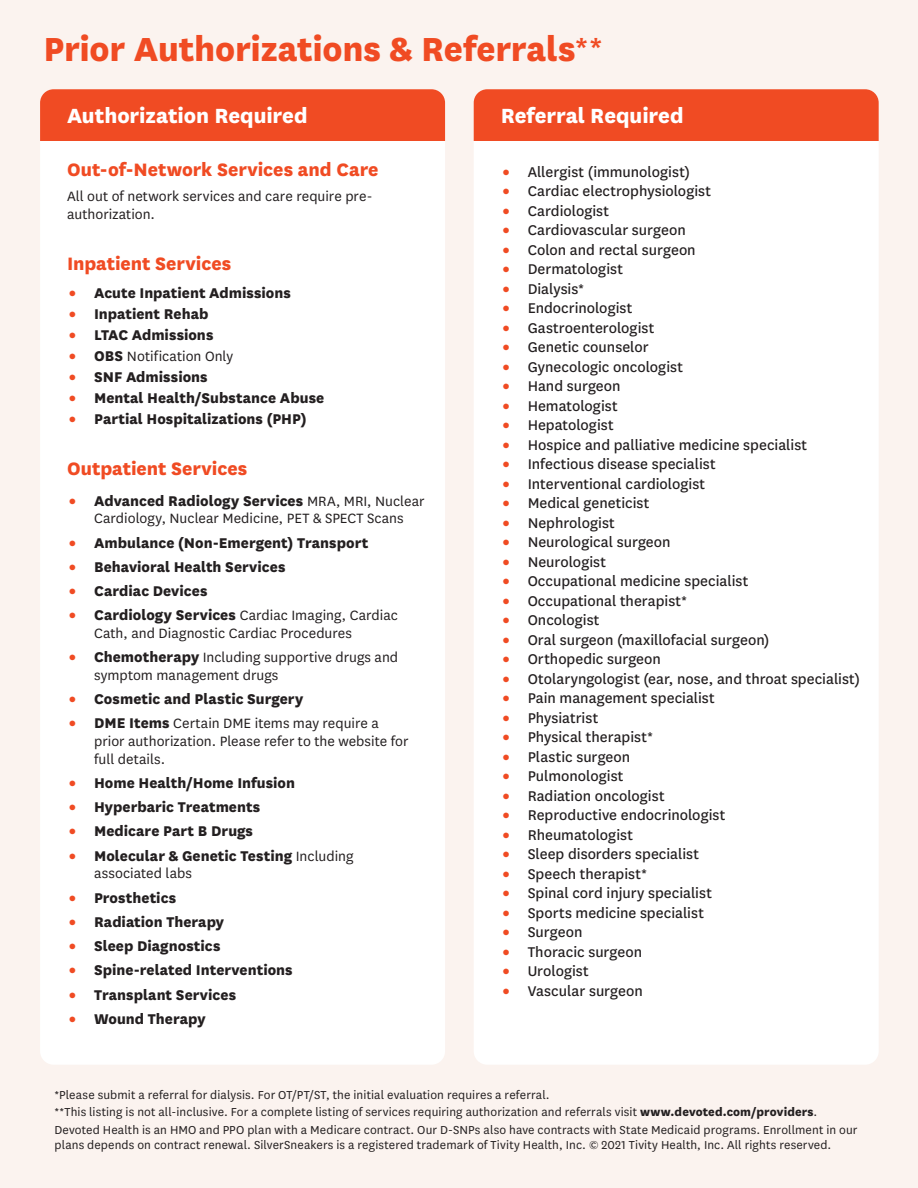
<style>
.page{position:relative;width:918px;height:1188px;background:#fbf3ef}
.page>*{position:absolute;margin:0;border:0;box-sizing:border-box;transform-origin:0 0}
.H2_Big{font:800 39px "National";letter-spacing:-.01em;color:#f04b23}
.t1{font:800 24px "National";letter-spacing:-.005em;color:#fff}
.t2{font:800 21px "National";color:#f04b23}
.t3{font:16.5px "National";color:#231f20}
.t4{font:800 16.5px "National";color:#231f20}
.t5{font:15.75px/17.5px "National";color:#231f20}
.t6{font:13.5px/15px "National";letter-spacing:.01em;color:#231f20}
.s1{font-weight:400}
.s2{font-weight:900;color:#f04b23}
.s3{font-weight:900;font-size:16.5px;color:#f04b23}
.s4{font-weight:800;font-size:16.5px}
.s5{font-weight:400;font-size:15.75px}
.s6{font-weight:800}
</style>
<div class="page">
<div style="left:40px;top:89px;width:405px;height:976px;background:#fff;border-radius:14px"></div>
<div style="left:40px;top:89px;width:405px;height:52px;background:#f04b23"></div>
<div style="left:474px;top:89px;width:405px;height:976px;background:#fff;border-radius:14px"></div>
<div style="left:474px;top:89px;width:405px;height:52px;background:#f04b23"></div>
<p class="H2_Big" style="left:44px;top:21px;width:561px">Prior Authorizations &amp; Referrals<span class="s1">**</span></p>
<h4 class="t1" style="left:67px;top:99px;width:242px">Authorization Required</h4>
<h2 class="t2" style="left:67px;top:155px;width:313px">Out-of-Network Services and Care</h2>
<p class="t5" style="left:67px;top:186px;width:307px;line-height:18px">All out of network services and care require pre&shy;authorization.</p>
<h2 class="t2" style="left:67px;top:248px;width:166px">Inpatient Services</h2>
<p class="t4" style="left:69px;top:281px;width:223px"><span class="s2">•</span> Acute Inpatient Admissions</p>
<p class="t4" style="left:69px;top:302px;width:141px"><span class="s2">•</span> Inpatient Rehab</p>
<p class="t4" style="left:69px;top:323px;width:146px"><span class="s2">•</span> LTAC Admissions</p>
<p class="t5" style="left:69px;top:346px;width:165px"><span class="s3">•</span> <span class="s4">OBS</span> Notification Only</p>
<p class="t4" style="left:69px;top:365px;width:140px"><span class="s2">•</span> SNF Admissions</p>
<p class="t4" style="left:69px;top:386px;width:257px"><span class="s2">•</span> Mental Health/Substance Abuse</p>
<p class="t4" style="left:69px;top:407px;width:239px"><span class="s2">•</span> Partial Hospitalizations (PHP)</p>
<h2 class="t2" style="left:67px;top:453px;width:182px">Outpatient Services</h2>
<p class="t4" style="left:69px;top:489px;width:357px"><span class="s2">•</span> Advanced Radiology Services <span class="s5">MRA, MRI, Nuclear</span></p>
<p class="t5" style="left:94px;top:509px;width:311px">Cardiology, Nuclear Medicine, PET &amp; SPECT Scans</p>
<p class="t4" style="left:69px;top:531px;width:301px"><span class="s2">•</span> Ambulance (Non-Emergent) Transport</p>
<p class="t4" style="left:69px;top:555px;width:218px"><span class="s2">•</span> Behavioral Health Services</p>
<p class="t4" style="left:69px;top:579px;width:140px"><span class="s2">•</span> Cardiac Devices</p>
<p class="t5" style="left:94px;top:606px;width:305px;text-indent:-25px"><span class="s3">•</span> <span class="s4">Cardiology Services</span> Cardiac Imaging, Cardiac<br>Cath, and Diagnostic Cardiac Procedures</p>
<p class="t5" style="left:94px;top:648px;width:306px;text-indent:-25px"><span class="s3">•</span> <span class="s4">Chemotherapy</span> Including supportive drugs and symptom management drugs</p>
<p class="t4" style="left:69px;top:687px;width:236px"><span class="s2">•</span> Cosmetic and Plastic Surgery</p>
<p class="t5" style="left:94px;top:714px;width:316px;text-indent:-25px"><span class="s3">•</span> <span class="s4">DME Items</span> Certain DME items may require a prior authorization. Please refer to the website for full details.</p>
<p class="t4" style="left:69px;top:771px;width:227px"><span class="s2">•</span> Home Health/Home Infusion</p>
<p class="t4" style="left:69px;top:795px;width:193px"><span class="s2">•</span> Hyperbaric Treatments</p>
<p class="t4" style="left:69px;top:819px;width:185px"><span class="s2">•</span> Medicare Part B Drugs</p>
<p class="t4" style="left:69px;top:844px;width:286px"><span class="s2">•</span> Molecular &amp; Genetic Testing <span class="s5">Including</span></p>
<p class="t5" style="left:94px;top:864px;width:99px">associated labs</p>
<p class="t4" style="left:69px;top:886px;width:109px"><span class="s2">•</span> Prosthetics</p>
<p class="t4" style="left:69px;top:910px;width:156px"><span class="s2">•</span> Radiation Therapy</p>
<p class="t4" style="left:69px;top:934px;width:153px"><span class="s2">•</span> Sleep Diagnostics</p>
<p class="t4" style="left:69px;top:959px;width:225px"><span class="s2">•</span> Spine-related Interventions</p>
<p class="t4" style="left:69px;top:983px;width:168px"><span class="s2">•</span> Transplant Services</p>
<p class="t4" style="left:69px;top:1007px;width:138px"><span class="s2">•</span> Wound Therapy</p>
<h4 class="t1" style="left:501px;top:99px;width:184px">Referral Required</h4>
<p class="t3" style="left:503px;top:161px;width:189px"><span class="s2">•</span> Allergist (immunologist)</p>
<p class="t3" style="left:503px;top:180px;width:210px"><span class="s2">•</span> Cardiac electrophysiologist</p>
<p class="t3" style="left:503px;top:200px;width:108px"><span class="s2">•</span> Cardiologist</p>
<p class="t3" style="left:503px;top:219px;width:184px"><span class="s2">•</span> Cardiovascular surgeon</p>
<p class="t3" style="left:503px;top:239px;width:194px"><span class="s2">•</span> Colon and rectal surgeon</p>
<p class="t3" style="left:503px;top:258px;width:122px"><span class="s2">•</span> Dermatologist</p>
<p class="t3" style="left:503px;top:278px;width:83px"><span class="s2">•</span> Dialysis*</p>
<p class="t3" style="left:503px;top:297px;width:131px"><span class="s2">•</span> Endocrinologist</p>
<p class="t3" style="left:503px;top:317px;width:153px"><span class="s2">•</span> Gastroenterologist</p>
<p class="t3" style="left:503px;top:336px;width:147px"><span class="s2">•</span> Genetic counselor</p>
<p class="t3" style="left:503px;top:356px;width:182px"><span class="s2">•</span> Gynecologic oncologist</p>
<p class="t3" style="left:503px;top:375px;width:119px"><span class="s2">•</span> Hand surgeon</p>
<p class="t3" style="left:503px;top:395px;width:116px"><span class="s2">•</span> Hematologist</p>
<p class="t3" style="left:503px;top:414px;width:112px"><span class="s2">•</span> Hepatologist</p>
<p class="t3" style="left:503px;top:434px;width:306px"><span class="s2">•</span> Hospice and palliative medicine specialist</p>
<p class="t3" style="left:503px;top:453px;width:214px"><span class="s2">•</span> Infectious disease specialist</p>
<p class="t3" style="left:503px;top:473px;width:204px"><span class="s2">•</span> Interventional cardiologist</p>
<p class="t3" style="left:503px;top:492px;width:148px"><span class="s2">•</span> Medical geneticist</p>
<p class="t3" style="left:503px;top:512px;width:114px"><span class="s2">•</span> Nephrologist</p>
<p class="t3" style="left:503px;top:531px;width:169px"><span class="s2">•</span> Neurological surgeon</p>
<p class="t3" style="left:503px;top:551px;width:105px"><span class="s2">•</span> Neurologist</p>
<p class="t3" style="left:503px;top:570px;width:247px"><span class="s2">•</span> Occupational medicine specialist</p>
<p class="t3" style="left:503px;top:590px;width:186px"><span class="s2">•</span> Occupational therapist*</p>
<p class="t3" style="left:503px;top:609px;width:98px"><span class="s2">•</span> Oncologist</p>
<p class="t3" style="left:503px;top:629px;width:268px"><span class="s2">•</span> Oral surgeon (maxillofacial surgeon)</p>
<p class="t3" style="left:503px;top:648px;width:160px"><span class="s2">•</span> Orthopedic surgeon</p>
<p class="t3" style="left:503px;top:668px;width:359px"><span class="s2">•</span> Otolaryngologist (ear, nose, and throat specialist)</p>
<p class="t3" style="left:503px;top:687px;width:213px"><span class="s2">•</span> Pain management specialist</p>
<p class="t3" style="left:503px;top:707px;width:97px"><span class="s2">•</span> Physiatrist</p>
<p class="t3" style="left:503px;top:726px;width:152px"><span class="s2">•</span> Physical therapist*</p>
<p class="t3" style="left:503px;top:746px;width:129px"><span class="s2">•</span> Plastic surgeon</p>
<p class="t3" style="left:503px;top:765px;width:122px"><span class="s2">•</span> Pulmonologist</p>
<p class="t3" style="left:503px;top:785px;width:163px"><span class="s2">•</span> Radiation oncologist</p>
<p class="t3" style="left:503px;top:804px;width:224px"><span class="s2">•</span> Reproductive endocrinologist</p>
<p class="t3" style="left:503px;top:824px;width:132px"><span class="s2">•</span> Rheumatologist</p>
<p class="t3" style="left:503px;top:843px;width:198px"><span class="s2">•</span> Sleep disorders specialist</p>
<p class="t3" style="left:503px;top:863px;width:146px"><span class="s2">•</span> Speech therapist*</p>
<p class="t3" style="left:503px;top:882px;width:211px"><span class="s2">•</span> Spinal cord injury specialist</p>
<p class="t3" style="left:503px;top:902px;width:203px"><span class="s2">•</span> Sports medicine specialist</p>
<p class="t3" style="left:503px;top:921px;width:81px"><span class="s2">•</span> Surgeon</p>
<p class="t3" style="left:503px;top:941px;width:141px"><span class="s2">•</span> Thoracic surgeon</p>
<p class="t3" style="left:503px;top:960px;width:87px"><span class="s2">•</span> Urologist</p>
<p class="t3" style="left:503px;top:980px;width:141px"><span class="s2">•</span> Vascular surgeon</p>
<p class="t6" style="left:55px;top:1086px;width:497px">*Please submit a referral for dialysis. For OT/PT/ST, the initial evaluation requires a referral.</p>
<p class="t6" style="left:55px;top:1104px;width:764px">**This listing is not all-inclusive. For a complete listing of services requiring authorization and referrals visit <span class="s6">www.devoted.com/providers</span>.</p>
<p class="t6" style="left:55px;top:1122px;width:804px">Devoted Health is an HMO and PPO plan with a Medicare contract. Our D-SNPs also have contracts with State Medicaid programs. Enrollment in our plans depends on contract renewal. SilverSneakers is a registered trademark of Tivity Health, Inc. © 2021 Tivity Health, Inc. All rights reserved.</p>
</div>
